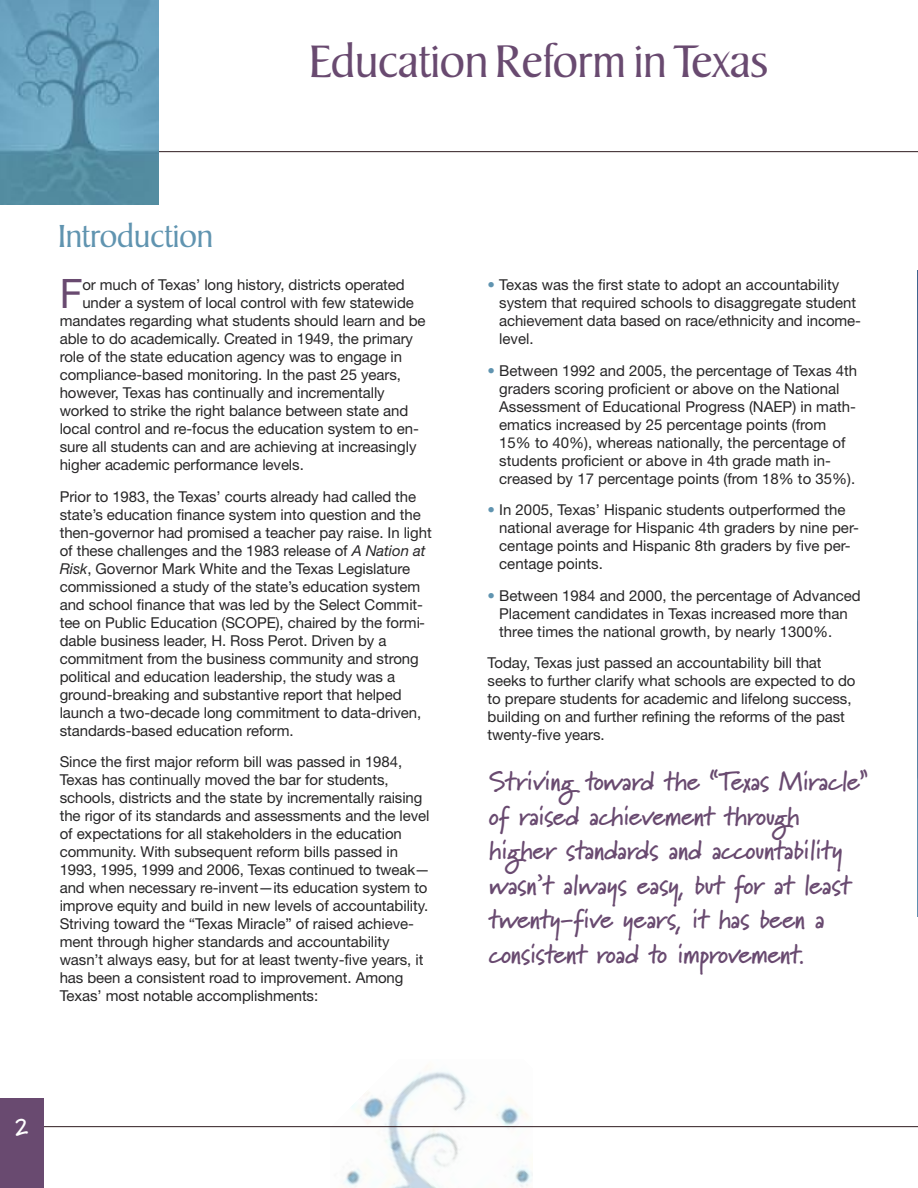
<style>
.page{position:relative;width:918px;height:1188px;background:#fff}
.page>*{position:absolute;margin:0;border:0;box-sizing:border-box;transform-origin:0 0}
.t1{font:45px "Keeple";color:#694a70}
.t2{font:40.65px "Helvetica Neue";color:#694a70}
.t3{font:31.5px "Keeple";color:#6094b0}
.t4{font:700 27px/34.5px "Marydale";letter-spacing:-.015em;color:#694a70}
.t5{font:700 25.5px "Marydale";color:#fff}
.t6{font:15px/18px "Helvetica Neue";letter-spacing:-.005em;color:#272627}
.s1{font-style:italic}
.s2{color:#6094b0}
</style>
<div class="page">
<img style="left:331px;top:1071px;width:202px;height:117px">
<hr style="left:0;top:151px;width:918px;height:1px;background:#2e1a1f">
<hr style="left:0;top:1126px;width:918px;height:1px;background:#2e1a1f">
<img style="left:0;top:0;width:159px;height:205px">
<img style="left:917px;top:270px;width:1px;height:646px">
<div style="left:0;top:1098px;width:44px;height:90px;background:#694a70"></div>
<h1 class="t1" style="left:309px;top:42px;width:461px">Education Reform in Texas</h1>
<h3 class="t3" style="left:58px;top:223px;width:156px">Introduction</h3>
<h2 class="t2" style="left:60px;top:270px;width:24px">F</h2>
<p class="t6" style="left:82px;top:276px;width:324px">or much of Texas’ long history, districts operated</p>
<p class="t6" style="left:82px;top:294px;width:333px">under a system of local control with few statewide</p>
<p class="t6" style="left:60px;top:312px;width:367px">mandates regarding what students should learn and be</p>
<p class="t6" style="left:60px;top:330px;width:355px">able to do academically. Created in 1949, the primary</p>
<p class="t6" style="left:60px;top:348px;width:344px">role of the state education agency was to engage in</p>
<p class="t6" style="left:60px;top:366px;width:343px">compliance-based monitoring. In the past 25 years,</p>
<p class="t6" style="left:60px;top:384px;width:327px">however, Texas has continually and incrementally</p>
<p class="t6" style="left:60px;top:402px;width:350px">worked to strike the right balance between state and</p>
<p class="t6" style="left:60px;top:420px;width:361px">local control and re-focus the education system to en-</p>
<p class="t6" style="left:60px;top:438px;width:358px">sure all students can and are achieving at increasingly</p>
<p class="t6" style="left:60px;top:456px;width:246px">higher academic performance levels.</p>
<p class="t6" style="left:60px;top:487px;width:374px">Prior to 1983, the Texas’ courts already had called the state’s education finance system into question and the then-governor had promised a teacher pay raise. In light of these challenges and the 1983 release of <span class="s1">A Nation at Risk</span>, Governor Mark White and the Texas Legislature commissioned a study of the state’s education system and school finance that was led by the Select Commit&shy;tee on Public Education (SCOPE), chaired by the formi&shy;dable business leader, H. Ross Perot. Driven by a commitment from the business community and strong political and education leadership, the study was a ground-breaking and substantive report that helped launch a two-decade long commitment to data-driven, standards-based education reform.</p>
<p class="t6" style="left:60px;top:753px;width:372px">Since the first major reform bill was passed in 1984, Texas has continually moved the bar for students, schools, districts and the state by incrementally raising the rigor of its standards and assessments and the level of expectations for all stakeholders in the education community. With subsequent reform bills passed in 1993, 1995, 1999 and 2006, Texas continued to tweak— and when necessary re-invent—its education system to improve equity and build in new levels of accountability.<br>Striving toward the “Texas Miracle” of raised achieve&shy;ment through higher standards and accountability wasn’t always easy, but for at least twenty-five years, it has been a consistent road to improvement. Among Texas’ most notable accomplishments:</p>
<h3 class="t5" style="left:15px;top:1111px;width:15px">2</h3>
<p class="t6" style="left:499px;top:276px;width:363px;text-indent:-12px"><span class="s2">•</span> Texas was the first state to adopt an accountability system that required schools to disaggregate student achievement data based on race/ethnicity and income&shy;level.</p>
<p class="t6" style="left:499px;top:361px;width:359px;text-indent:-12px"><span class="s2">•</span> Between 1992 and 2005, the percentage of Texas 4th graders scoring proficient or above on the National Assessment of Educational Progress (NAEP) in math&shy;ematics increased by 25 percentage points (from 15% to 40%), whereas nationally, the percentage of students proficient or above in 4th grade math in&shy;creased by 17 percentage points (from 18% to 35%).</p>
<p class="t6" style="left:499px;top:501px;width:361px;text-indent:-12px"><span class="s2">•</span> In 2005, Texas’ Hispanic students outperformed the national average for Hispanic 4th graders by nine per&shy;centage points and Hispanic 8th graders by five per&shy;centage points.</p>
<p class="t6" style="left:499px;top:586px;width:363px;text-indent:-12px"><span class="s2">•</span> Between 1984 and 2000, the percentage of Advanced<br>Placement candidates in Texas increased more than three times the national growth, by nearly 1300%.</p>
<p class="t6" style="left:488px;top:654px;width:369px">Today, Texas just passed an accountability bill that seeks to further clarify what schools are expected to do to prepare students for academic and lifelong success, building on and further refining the reforms of the past twenty-five years.</p>
<h3 class="t4" style="left:489px;top:764px;width:381px">Striving toward the “Texas Miracle” of raised achievement through higher standards and accountability wasn’t always easy, but for at least twenty-five years, it has been a consistent road to improvement.</h3>
</div>
